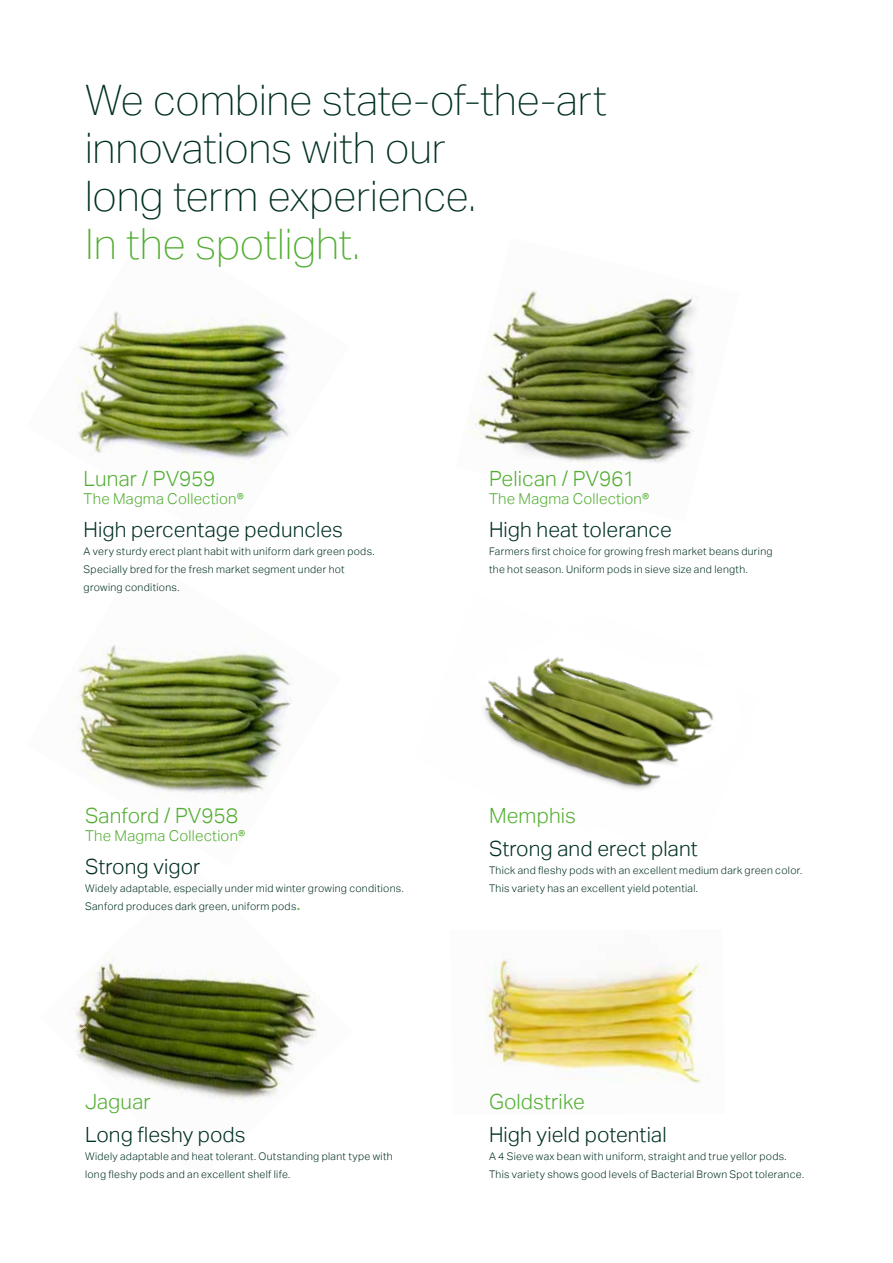
<style>
.page{position:relative;width:893px;height:1263px;background:#fff}
.page>*{position:absolute;margin:0;border:0;box-sizing:border-box;transform-origin:0 0}
.t1{font:100 42px/48px "Aktiv Grotesk";letter-spacing:-.005em;color:#002f24}
.t2{font:100 42px "Aktiv Grotesk";letter-spacing:-.005em;color:#52ae32}
.t3{font:300 21px "Aktiv Grotesk";letter-spacing:.005em;color:#002f24}
.t4{font:300 21px "Aktiv Grotesk";letter-spacing:.005em;color:#52ae32}
.t5{font:300 15px "Aktiv Grotesk";letter-spacing:.015em;color:#52ae32}
.t6{font:300 10.5px/18px "Aktiv Grotesk";letter-spacing:.03em;color:#002f24}
.s1{font-size:21px;color:#52ae32}
</style>
<div class="page">
<img style="left:484px;top:657px;width:230px;height:133px">
<img style="left:70px;top:645px;width:222px;height:153px">
<img style="left:73px;top:311px;width:216px;height:155px">
<img style="left:463px;top:288px;width:235px;height:176px">
<img style="left:74px;top:951px;width:246px;height:150px">
<img style="left:485px;top:960px;width:217px;height:123px">
<h1 class="t1" style="left:85px;top:76px;width:523px">We combine state-of-the-art innovations with our<br>long term experience.</h1>
<h1 class="t2" style="left:85px;top:221px;width:277px">In the spotlight.</h1>
<h2 class="t4" style="left:84px;top:466px;width:133px">Lunar / PV959</h2>
<h3 class="t5" style="left:84px;top:490px;width:162px">The Magma Collection®</h3>
<h2 class="t3" style="left:84px;top:517px;width:261px">High percentage peduncles</h2>
<p class="t6" style="left:84px;top:542px;width:292px">A very sturdy erect plant habit with uniform dark green pods.<br>Specially bred for the fresh market segment under hot growing conditions.</p>
<h2 class="t4" style="left:85px;top:804px;width:155px">Sanford / PV958</h2>
<h3 class="t5" style="left:85px;top:827px;width:162px">The Magma Collection®</h3>
<h2 class="t3" style="left:85px;top:855px;width:117px">Strong vigor</h2>
<p class="t6" style="left:85px;top:880px;width:320px">Widely adaptable, especially under mid winter growing conditions.<br>Sanford produces dark green, uniform pods<span class="s1">.</span></p>
<h2 class="t4" style="left:85px;top:1089px;width:67px">Jaguar</h2>
<h2 class="t3" style="left:85px;top:1122px;width:162px">Long fleshy pods</h2>
<p class="t6" style="left:85px;top:1147px;width:309px">Widely adaptable and heat tolerant. Outstanding plant type with long fleshy pods and an excellent shelf life.</p>
<h2 class="t4" style="left:489px;top:466px;width:148px">Pelican / PV961</h2>
<h3 class="t5" style="left:489px;top:490px;width:162px">The Magma Collection®</h3>
<h2 class="t3" style="left:489px;top:517px;width:184px">High heat tolerance</h2>
<p class="t6" style="left:489px;top:542px;width:285px">Farmers first choice for growing fresh market beans during the hot season. Uniform pods in sieve size and length.</p>
<h2 class="t4" style="left:489px;top:804px;width:88px">Memphis</h2>
<h2 class="t3" style="left:489px;top:837px;width:210px">Strong and erect plant</h2>
<p class="t6" style="left:489px;top:862px;width:315px">Thick and fleshy pods with an excellent medium dark green color.<br>This variety has an excellent yield potential.</p>
<h2 class="t4" style="left:489px;top:1089px;width:97px">Goldstrike</h2>
<h2 class="t3" style="left:489px;top:1122px;width:179px">High yield potential</h2>
<p class="t6" style="left:489px;top:1147px;width:317px">A 4 Sieve wax bean with uniform, straight and true yellor pods.<br>This variety shows good levels of Bacterial Brown Spot tolerance.</p>
</div>
